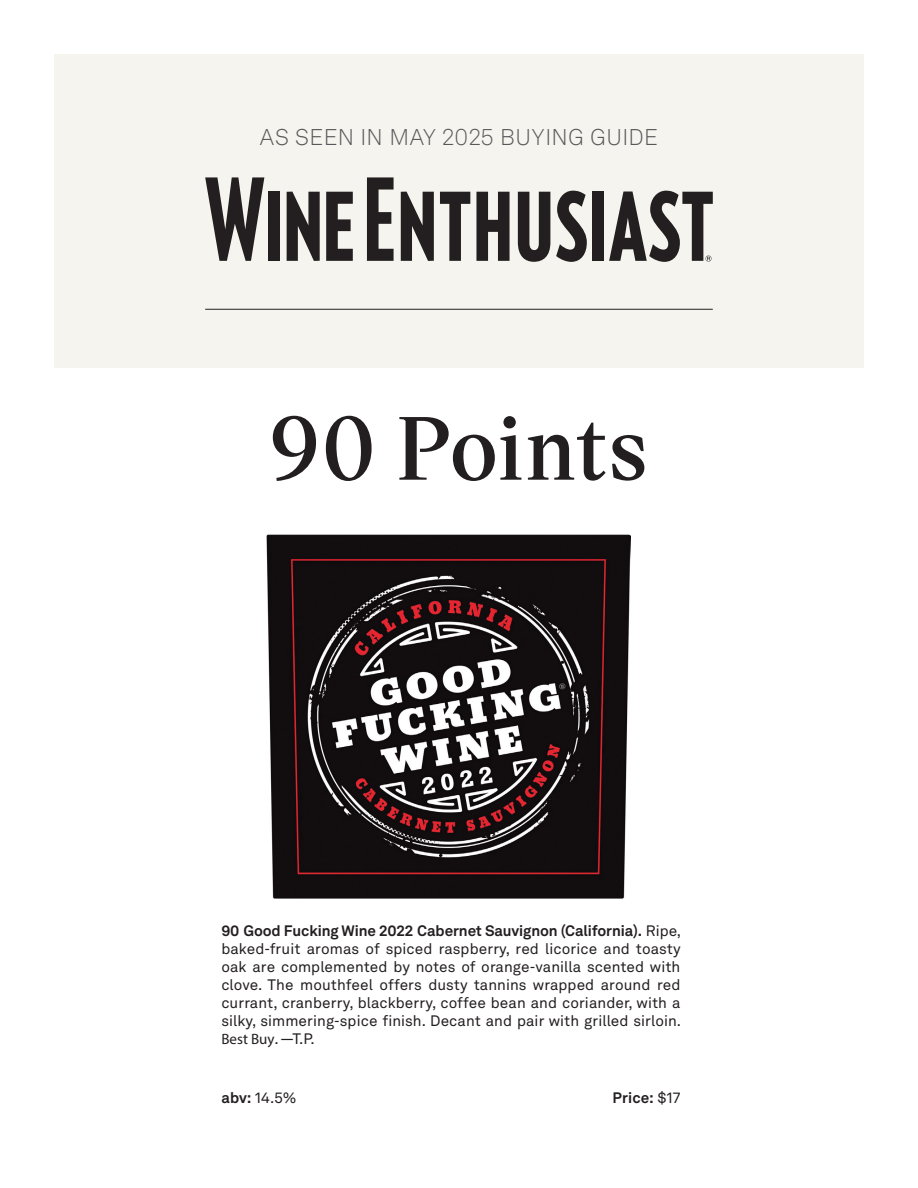
<style>
.page{position:relative;width:918px;height:1188px;background:#fff}
.page>*{position:absolute;margin:0;border:0;box-sizing:border-box;transform-origin:0 0}
.Points_Large{font:600 87px "Victor Serif";letter-spacing:.01em;color:#231f20}
.As_Seen_In{font:300 22.5px "Akkurat LL Pan";letter-spacing:.015em;color:#57585a}
.BODY_TEXT_WINE{font:15px/18px "Akkurat LL Pan";letter-spacing:.005em;color:#231f20;text-align:justify}
.ABV_PRICES{font:15px "Akkurat LL Pan";color:#231f20}
.ABV_PRICES-2{font:700 15px "Akkurat LL Pan";letter-spacing:.01em;color:#231f20}
.s1{font-weight:700}
.s2{font-family:"Myriad Pro"}
.s3{font-weight:400}
</style>
<div class="page">
<div style="left:54px;top:54px;width:810px;height:314px;background:#f5f4ee"></div>
<svg style="left:205px;top:177px;width:59px;height:84px"></svg>
<div style="left:268px;top:192px;width:11px;height:69px;background:#231f20"></div>
<svg style="left:287px;top:192px;width:33px;height:69px"></svg>
<svg style="left:326px;top:192px;width:27px;height:69px"></svg>
<svg style="left:367px;top:177px;width:27px;height:84px"></svg>
<svg style="left:401px;top:192px;width:33px;height:69px"></svg>
<svg style="left:440px;top:192px;width:30px;height:69px"></svg>
<svg style="left:476px;top:192px;width:34px;height:69px"></svg>
<svg style="left:518px;top:192px;width:32px;height:70px"></svg>
<svg style="left:556px;top:191px;width:31px;height:71px"></svg>
<div style="left:593px;top:192px;width:11px;height:69px;background:#231f20"></div>
<svg style="left:609px;top:191px;width:104px;height:71px"></svg>
<hr style="left:205px;top:309px;width:508px;height:1px;background:#231f20">
<img style="left:267px;top:535px;width:363px;height:363px">
<p class="As_Seen_In" style="left:260px;top:121px;width:400px">AS SEEN IN MAY 2025 BUYING GUIDE</p>
<p class="Points_Large" style="left:270px;top:390px;width:379px">90 Points</p>
<p class="BODY_TEXT_WINE" style="left:221px;top:921px;width:461px"><span class="s1">90 Good Fucking Wine 2022 Cabernet Sauvignon (California).</span> Ripe, baked-fruit aromas of spiced raspberry, red licorice and toasty oak are complemented by notes of orange-vanilla scented with clove. The mouthfeel offers dusty tannins wrapped around red currant, cranberry, blackberry, coffee bean and coriander, with a silky, simmering-spice finish. Decant and pair with grilled sirloin.<br><span class="s2">Best Buy</span>. —T.P.</p>
<p class="ABV_PRICES" style="left:221px;top:1086px;width:76px"><span class="s1">abv:</span> 14.5%</p>
<p class="ABV_PRICES-2" style="left:612px;top:1086px;width:69px">Price: <span class="s3">$17</span></p>
</div>
